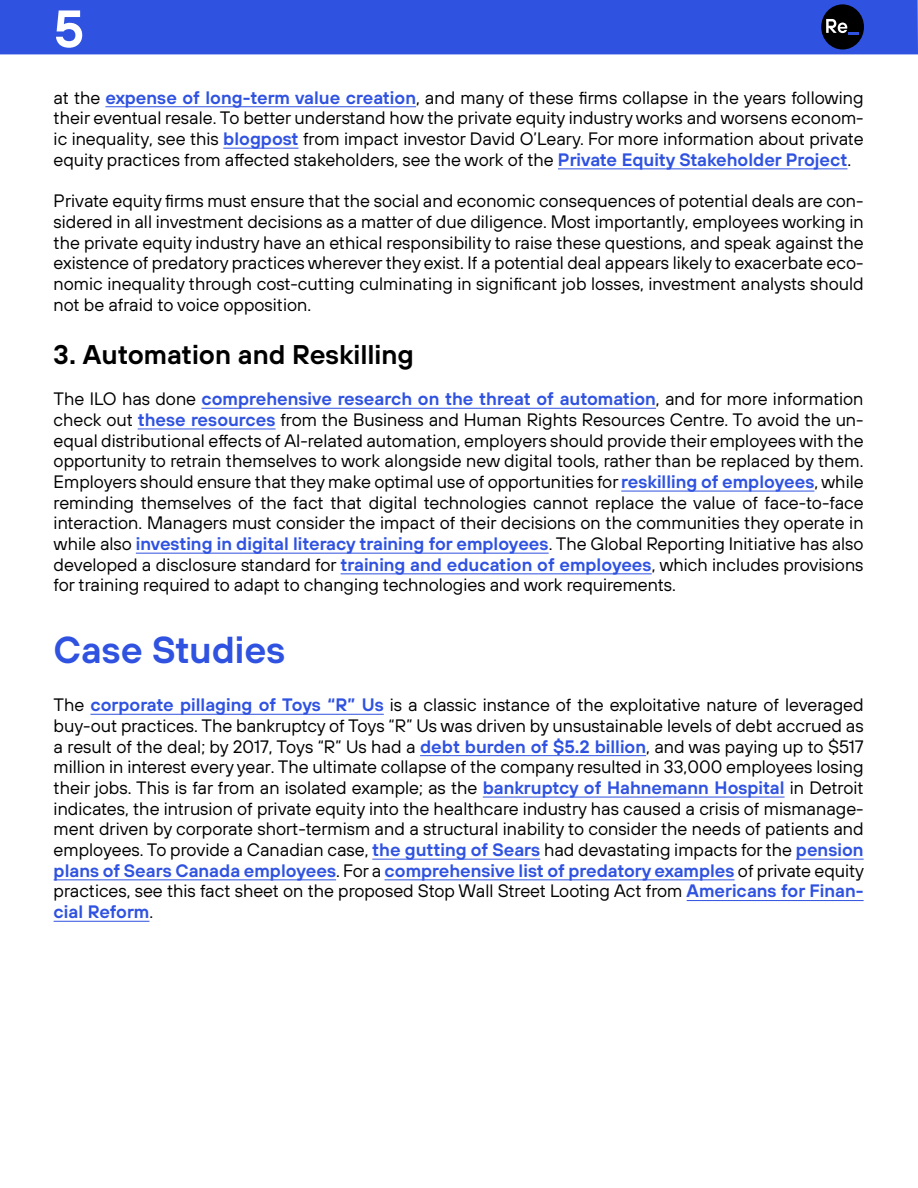
<style>
.page{position:relative;width:918px;height:1188px;background:#fff}
.page>*{position:absolute;margin:0;border:0;box-sizing:border-box;transform-origin:0 0}
.t1{font:600 52.5px "TT Hoves";color:#fff}
.t2{font:600 37.5px "TT Hoves";color:#2f52e0}
.t3{font:600 27px "TT Hoves";color:#000}
.t4{font:18px/20.7px "TT Hoves";color:#000;text-align:justify}
.s1{font-weight:600;color:#2f52e0}
</style>
<div class="page">
<div style="left:0;top:0;width:918px;height:54px;background:#2f52e0"></div>
<hr style="left:105px;top:106px;width:311px;height:1px;background:#2f52e0">
<hr style="left:223px;top:148px;width:76px;height:1px;background:#2f52e0">
<hr style="left:558px;top:168px;width:290px;height:1px;background:#2f52e0">
<hr style="left:201px;top:408px;width:455px;height:1px;background:#2f52e0">
<hr style="left:138px;top:429px;width:138px;height:1px;background:#2f52e0">
<hr style="left:621px;top:491px;width:193px;height:1px;background:#2f52e0">
<hr style="left:136px;top:553px;width:413px;height:1px;background:#2f52e0">
<hr style="left:341px;top:573px;width:311px;height:1px;background:#2f52e0">
<hr style="left:90px;top:714px;width:294px;height:1px;background:#2f52e0">
<hr style="left:420px;top:755px;width:226px;height:1px;background:#2f52e0">
<hr style="left:483px;top:797px;width:302px;height:1px;background:#2f52e0">
<hr style="left:372px;top:859px;width:168px;height:1px;background:#2f52e0">
<hr style="left:796px;top:859px;width:68px;height:1px;background:#2f52e0">
<hr style="left:54px;top:879px;width:282px;height:1px;background:#2f52e0">
<hr style="left:385px;top:879px;width:350px;height:1px;background:#2f52e0">
<hr style="left:687px;top:900px;width:177px;height:1px;background:#2f52e0">
<hr style="left:54px;top:921px;width:95px;height:1px;background:#2f52e0">
<div style="left:821px;top:4px;width:43px;height:46px;background:#000;border-radius:50%"></div>
<svg style="left:826px;top:19px;width:33px;height:16px"></svg>
<h1 class="t1" style="left:54px;top:-6px;width:32px">5</h1>
<p class="t4" style="left:54px;top:87px;width:812px">at the <span class="s1">expense of long-term value creation</span>, and many of these firms collapse in the years following their eventual resale. To better understand how the private equity industry works and worsens econom&shy;ic inequality, see this <span class="s1">blogpost</span> from impact investor David O’Leary. For more information about private equity practices from affected stakeholders, see the work of the <span class="s1">Private Equity Stakeholder Project</span>.</p>
<p class="t4" style="left:54px;top:190px;width:812px">Private equity firms must ensure that the social and economic consequences of potential deals are con&shy;sidered in all investment decisions as a matter of due diligence. Most importantly, employees working in the private equity industry have an ethical responsibility to raise these questions, and speak against the existence of predatory practices wherever they exist. If a potential deal appears likely to exacerbate eco&shy;nomic inequality through cost-cutting culminating in significant job losses, investment analysts should not be afraid to voice opposition.</p>
<h3 class="t3" style="left:54px;top:336px;width:362px">3. Automation and Reskilling</h3>
<p class="t4" style="left:54px;top:388px;width:812px">The ILO has done <span class="s1">comprehensive research on the threat of automation</span>, and for more information check out <span class="s1">these resources</span> from the Business and Human Rights Resources Centre. To avoid the un&shy;equal distributional effects of AI-related automation, employers should provide their employees with the opportunity to retrain themselves to work alongside new digital tools, rather than be replaced by them.<br>Employers should ensure that they make optimal use of opportunities for <span class="s1">reskilling of employees</span>, while reminding themselves of the fact that digital technologies cannot replace the value of face-to-face interaction. Managers must consider the impact of their decisions on the communities they operate in while also <span class="s1">investing in digital literacy training for employees</span>. The Global Reporting Initiative has also developed a disclosure standard for <span class="s1">training and education of employees</span>, which includes provisions for training required to adapt to changing technologies and work requirements.</p>
<h2 class="t2" style="left:54px;top:626px;width:233px">Case Studies</h2>
<p class="t4" style="left:54px;top:694px;width:812px">The <span class="s1">corporate pillaging of Toys “R” Us</span> is a classic instance of the exploitative nature of leveraged buy-out practices. The bankruptcy of Toys “R” Us was driven by unsustainable levels of debt accrued as a result of the deal; by 2017, Toys “R” Us had a <span class="s1">debt burden of $5.2 billion</span>, and was paying up to $517 million in interest every year. The ultimate collapse of the company resulted in 33,000 employees losing their jobs. This is far from an isolated example; as the <span class="s1">bankruptcy of Hahnemann Hospital</span> in Detroit indicates, the intrusion of private equity into the healthcare industry has caused a crisis of mismanage&shy;ment driven by corporate short-termism and a structural inability to consider the needs of patients and employees. To provide a Canadian case, <span class="s1">the gutting of Sears</span> had devastating impacts for the <span class="s1">pension plans of Sears Canada employees</span>. For a <span class="s1">comprehensive list of predatory examples</span> of private equity practices, see this fact sheet on the proposed Stop Wall Street Looting Act from <span class="s1">Americans for Finan&shy;cial Reform</span>.</p>
</div>
